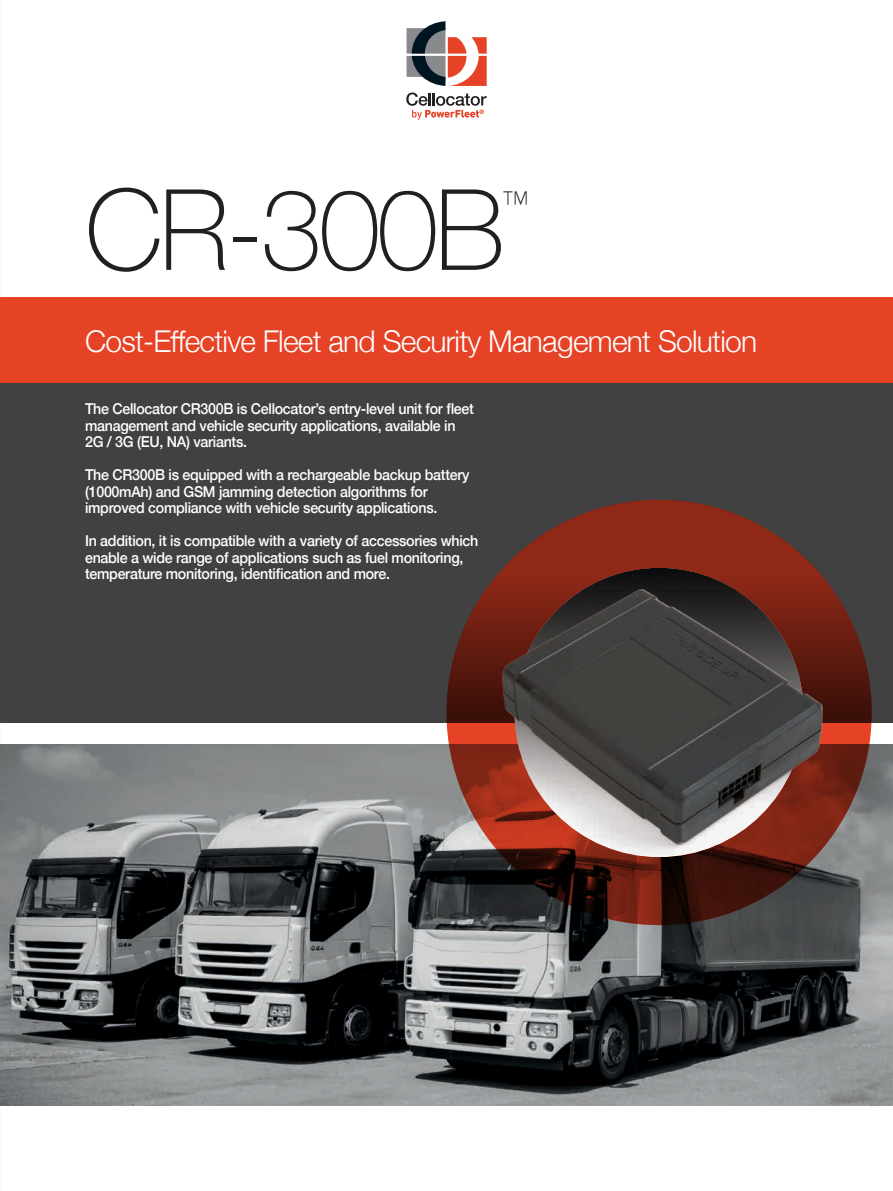
<style>
.page{position:relative;width:893px;height:1191px;background:#fff}
.page>*{position:absolute;margin:0;border:0;box-sizing:border-box;transform-origin:0 0}
.t1{font:100 112.5px "Helvetica Neue";letter-spacing:-.03em;color:#231f20}
.t2{font:100 31.5px "Helvetica Neue";color:#231f20;scale:.9 1}
.t3{font:300 30px "Helvetica Neue";letter-spacing:-.025em;color:#fff}
.t4{font:500 15px/16.5px "Helvetica Neue";letter-spacing:-.02em;color:#fff;scale:.95 1}
</style>
<div class="page">
<div style="left:0;top:298px;width:893px;height:425px;background:#414142"></div>
<div style="left:0;top:298px;width:893px;height:85px;background:#e54226"></div>
<img style="left:0;top:744px;width:893px;height:362px">
<svg style="left:446px;top:500px;width:426px;height:425px"></svg>
<img style="left:469px;top:532px;width:373px;height:336px">
<svg style="left:407px;top:21px;width:80px;height:65px"></svg>
<svg style="left:406px;top:93px;width:81px;height:27px"></svg>
<h1 class="t1" style="left:85px;top:144px;width:421px">CR-300B</h1>
<h2 class="t2" style="left:501px;top:179px;width:33px">™</h2>
<h3 class="t3" style="left:85px;top:317px;width:674px">Cost-Effective Fleet and Security Management Solution</h3>
<p class="t4" style="left:85px;top:399px;width:411px">The Cellocator CR300B is Cellocator’s entry-level unit for fleet management and vehicle security applications, available in<br>2G / 3G (EU, NA) variants.</p>
<p class="t4" style="left:85px;top:465px;width:406px">The CR300B is equipped with a rechargeable backup battery (1000mAh) and GSM jamming detection algorithms for improved compliance with vehicle security applications.</p>
<p class="t4" style="left:85px;top:531px;width:416px">In addition, it is compatible with a variety of accessories which enable a wide range of applications such as fuel monitoring, temperature monitoring, identification and more.</p>
</div>
